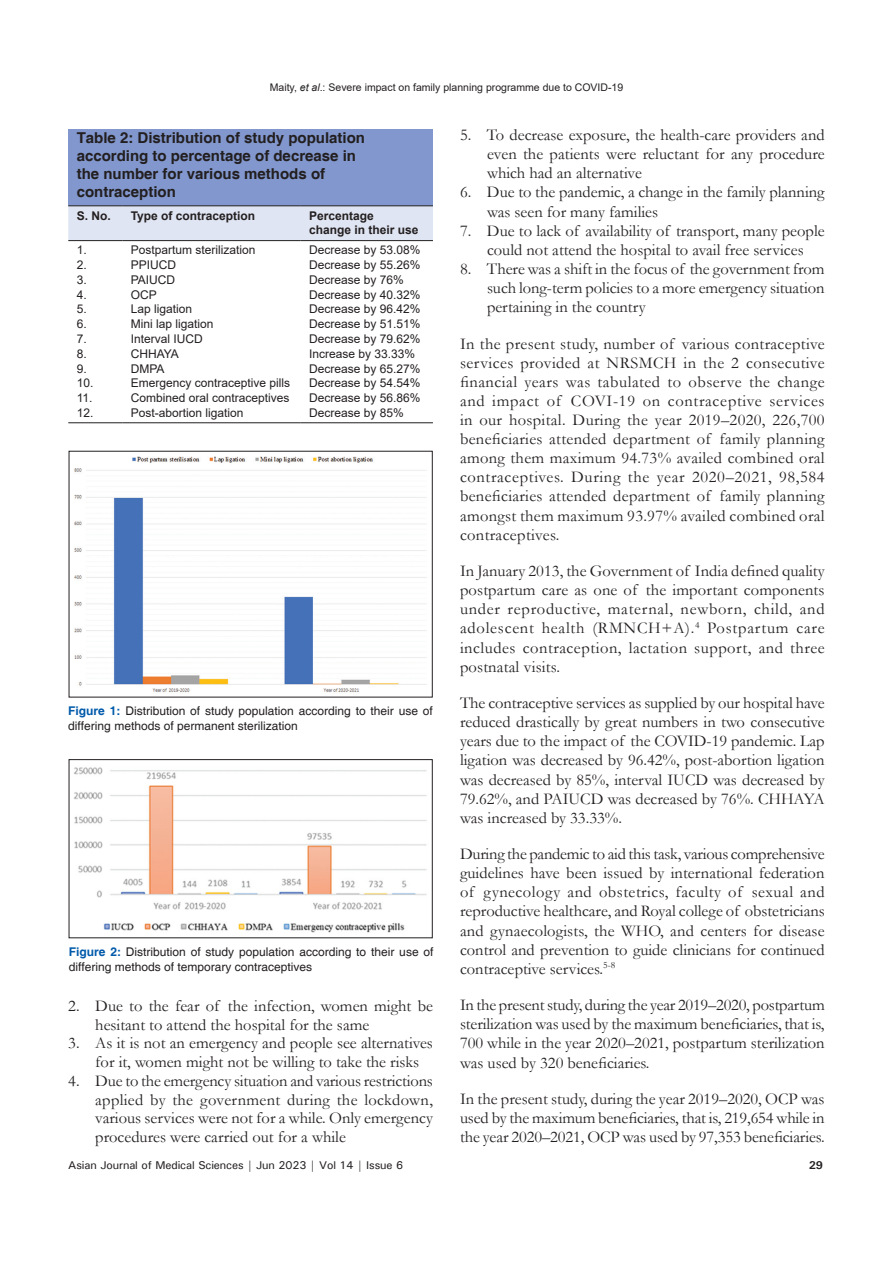
<style>
.page{position:relative;width:893px;height:1263px;background:#fff}
.page>*{position:absolute;margin:0;border:0;box-sizing:border-box;transform-origin:0 0}
.TX{font:16.5px/19px "Garamond";color:#231f20;text-align:justify}
.L{font:16.5px/18.8px "Garamond";color:#231f20}
.LL{font:16.5px/19px "Garamond";color:#231f20;text-align:justify}
.TT{font:700 15px/18px "Helvetica";color:#231f20}
.TB{font:12px "Arial";color:#231f20}
.FGC{font:12px/15px "Helvetica";color:#231f20}
.TCH{font:700 12px/14.4px "Arial";color:#231f20}
.TBL{font:12px "Arial";color:#231f20}
.t1{font:500 11.25px "Univers";letter-spacing:-.01em;color:#231f20}
.t2{font:700 11.25px "Univers";color:#231f20}
.t3{font:10.5px "Arial";color:#231f20}
.s1{font-style:italic}
.s2{font-weight:700;color:#015aaa}
</style>
<div class="page">
<div style="left:68px;top:129px;width:365px;height:77px;background:#8197cd"></div>
<div style="left:68px;top:206px;width:365px;height:34px;background:#e0e5f3"></div>
<hr style="left:68px;top:422px;width:54px;height:1px;background:#231f20">
<hr style="left:122px;top:422px;width:179px;height:1px;background:#231f20">
<hr style="left:301px;top:422px;width:132px;height:1px;background:#231f20">
<hr style="left:68px;top:240px;width:54px;height:1px;background:#231f20">
<hr style="left:122px;top:240px;width:179px;height:1px;background:#231f20">
<hr style="left:301px;top:240px;width:132px;height:1px;background:#231f20">
<hr style="left:68px;top:205px;width:54px;height:1px;background:#231f20">
<hr style="left:122px;top:205px;width:179px;height:1px;background:#231f20">
<hr style="left:301px;top:205px;width:132px;height:1px;background:#231f20">
<img style="left:74px;top:767px;width:353px;height:166px">
<div style="left:69px;top:759px;width:363px;height:179px;border:1px solid #231f20"></div>
<img style="left:74px;top:456px;width:353px;height:236px">
<p class="t3" style="left:270px;top:80px;width:355px">Maity, <span class="s1">et al</span>.: Severe impact on family planning programme due to COVID-19</p>
<p class="TT" style="left:77px;top:130px;width:290px">Table 2: Distribution of study population according to percentage of decrease in the number for various methods of contraception</p>
<p class="TCH" style="left:77px;top:208px;width:36px">S. No.</p>
<p class="TCH" style="left:131px;top:208px;width:126px">Type of contraception</p>
<p class="TCH" style="left:309px;top:208px;width:111px">Percentage change in their use</p>
<p class="TB" style="left:77px;top:242px;width:12px">1.</p>
<p class="TB" style="left:131px;top:242px;width:126px">Postpartum sterilization</p>
<p class="TB" style="left:309px;top:242px;width:113px">Decrease by 53.08%</p>
<p class="TB" style="left:77px;top:256px;width:12px">2.</p>
<p class="TB" style="left:131px;top:256px;width:47px">PPIUCD</p>
<p class="TB" style="left:309px;top:256px;width:113px">Decrease by 55.26%</p>
<p class="TB" style="left:77px;top:271px;width:12px">3.</p>
<p class="TB" style="left:131px;top:271px;width:46px">PAIUCD</p>
<p class="TB" style="left:309px;top:271px;width:96px">Decrease by 76%</p>
<p class="TB" style="left:77px;top:286px;width:12px">4.</p>
<p class="TB" style="left:131px;top:286px;width:28px">OCP</p>
<p class="TB" style="left:309px;top:286px;width:113px">Decrease by 40.32%</p>
<p class="TB" style="left:77px;top:301px;width:12px">5.</p>
<p class="TB" style="left:131px;top:301px;width:63px">Lap ligation</p>
<p class="TB" style="left:309px;top:301px;width:113px">Decrease by 96.42%</p>
<p class="TB" style="left:77px;top:316px;width:12px">6.</p>
<p class="TB" style="left:131px;top:316px;width:84px">Mini lap ligation</p>
<p class="TB" style="left:309px;top:316px;width:113px">Decrease by 51.51%</p>
<p class="TB" style="left:77px;top:330px;width:12px">7.</p>
<p class="TB" style="left:131px;top:330px;width:74px">Interval IUCD</p>
<p class="TB" style="left:309px;top:330px;width:113px">Decrease by 79.62%</p>
<p class="TB" style="left:77px;top:345px;width:12px">8.</p>
<p class="TB" style="left:131px;top:345px;width:50px">CHHAYA</p>
<p class="TB" style="left:309px;top:345px;width:108px">Increase by 33.33%</p>
<p class="TB" style="left:77px;top:360px;width:12px">9.</p>
<p class="TB" style="left:131px;top:360px;width:35px">DMPA</p>
<p class="TB" style="left:309px;top:360px;width:113px">Decrease by 65.27%</p>
<p class="TB" style="left:77px;top:375px;width:18px">10.</p>
<p class="TB" style="left:131px;top:375px;width:161px">Emergency contraceptive pills</p>
<p class="TB" style="left:309px;top:375px;width:113px">Decrease by 54.54%</p>
<p class="TB" style="left:77px;top:390px;width:17px">11.</p>
<p class="TB" style="left:131px;top:390px;width:160px">Combined oral contraceptives</p>
<p class="TB" style="left:309px;top:390px;width:113px">Decrease by 56.86%</p>
<p class="TBL" style="left:77px;top:404px;width:18px">12.</p>
<p class="TBL" style="left:131px;top:404px;width:114px">Post-abortion ligation</p>
<p class="TBL" style="left:309px;top:404px;width:96px">Decrease by 85%</p>
<p class="FGC" style="left:68px;top:704px;width:366px"><span class="s2">Figure 1:</span> Distribution of study population according to their use of differing methods of permanent sterilization</p>
<p class="FGC" style="left:69px;top:944px;width:366px"><span class="s2">Figure 2:</span> Distribution of study population according to their use of differing methods of temporary contraceptives</p>
<p class="L" style="left:95px;top:996px;width:339px;text-indent:-27px">2. Due to the fear of the infection, women might be hesitant to attend the hospital for the same</p>
<p class="L" style="left:95px;top:1033px;width:339px;text-indent:-27px">3. As it is not an emergency and people see alternatives for it, women might not be willing to take the risks</p>
<p class="L" style="left:95px;top:1071px;width:339px;text-align:justify;text-indent:-27px">4. Due to the emergency situation and various restrictions applied by the government during the lockdown, various services were not for a while. Only emergency procedures were carried out for a while</p>
<p class="L" style="left:487px;top:125px;width:339px;text-align:justify;text-indent:-27px">5. To decrease exposure, the health-care providers and even the patients were reluctant for any procedure which had an alternative</p>
<p class="L" style="left:487px;top:182px;width:339px;text-indent:-27px">6. Due to the pandemic, a change in the family planning was seen for many families</p>
<p class="L" style="left:460px;top:221px;width:366px;text-align:center">7. Due to lack of availability of transport, many people could not attend the hospital to avail free services</p>
<p class="LL" style="left:487px;top:259px;width:339px;text-indent:-27px">8. There was a shift in the focus of the government from such long-term policies to a more emergency situation pertaining in the country</p>
<p class="TX" style="left:460px;top:333px;width:366px">In the present study, number of various contraceptive services provided at NRSMCH in the 2 consecutive financial years was tabulated to observe the change and impact of COVI-19 on contraceptive services in our hospital. During the year 2019–2020, 226,700 beneficiaries attended department of family planning among them maximum 94.73% availed combined oral contraceptives. During the year 2020–2021, 98,584 beneficiaries attended department of family planning amongst them maximum 93.97% availed combined oral contraceptives.</p>
<p class="TX" style="left:460px;top:561px;width:366px">In January 2013, the Government of India defined quality postpartum care as one of the important components under reproductive, maternal, newborn, child, and adolescent health (RMNCH+A).<sup>4</sup> Postpartum care includes contraception, lactation support, and three postnatal visits.</p>
<p class="TX" style="left:460px;top:693px;width:366px">The contraceptive services as supplied by our hospital have reduced drastically by great numbers in two consecutive years due to the impact of the COVID-19 pandemic. Lap ligation was decreased by 96.42%, post-abortion ligation was decreased by 85%, interval IUCD was decreased by 79.62%, and PAIUCD was decreased by 76%. CHHAYA was increased by 33.33%.</p>
<p class="TX" style="left:460px;top:844px;width:366px">During the pandemic to aid this task, various comprehensive guidelines have been issued by international federation of gynecology and obstetrics, faculty of sexual and reproductive healthcare, and Royal college of obstetricians and gynaecologists, the WHO, and centers for disease control and prevention to guide clinicians for continued contraceptive services.<sup>5-8</sup></p>
<p class="TX" style="left:460px;top:995px;width:366px">In the present study, during the year 2019–2020, postpartum sterilization was used by the maximum beneficiaries, that is, 700 while in the year 2020–2021, postpartum sterilization was used by 320 beneficiaries.</p>
<p class="TX" style="left:460px;top:1089px;width:366px">In the present study, during the year 2019–2020, OCP was used by the maximum beneficiaries, that is, 219,654 while in the year 2020–2021, OCP was used by 97,353 beneficiaries.</p>
<p class="t1" style="left:68px;top:1157px;width:336px">Asian Journal of Medical Sciences | Jun 2023 | Vol 14 | Issue 6</p>
<p class="t2" style="left:809px;top:1158px;width:16px">29</p>
</div>
